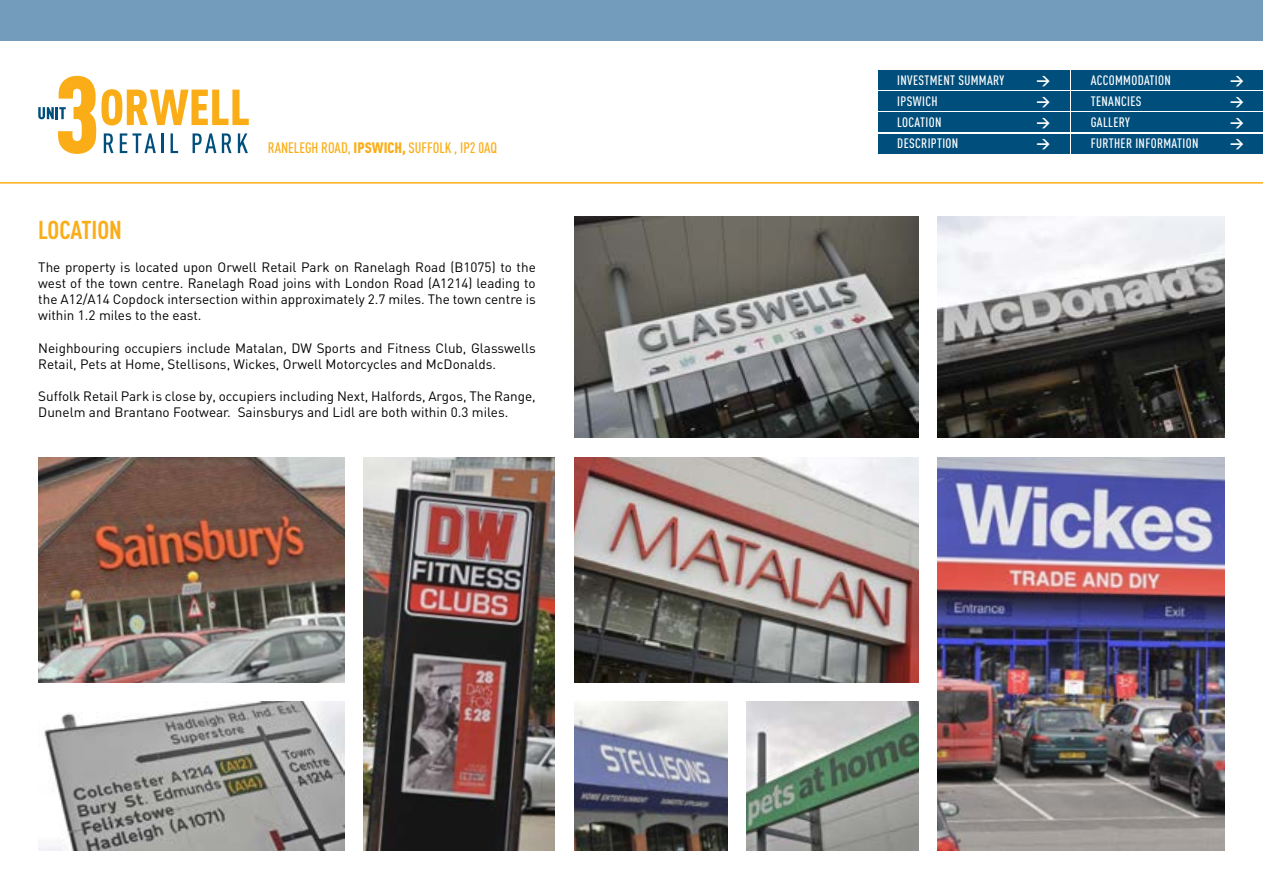
<style>
.page{position:relative;width:1263px;height:893px;background:#fff}
.page>*{position:absolute;margin:0;border:0;box-sizing:border-box;transform-origin:0 0}
.t1{font:700 25.5px "DIN Cond";color:#fbad18}
.t2{font:500 15px "DIN Cond";color:#fbad18}
.t3{font:13.5px/16.2px "DIN";color:#000}
.t4{font:500 13.5px "DIN Cond";letter-spacing:.025em;color:#fff}
.t5{font:700 13.5px "DIN";color:#fff}
.s1{font-weight:900}
</style>
<div class="page">
<img style="left:38px;top:457px;width:306px;height:225px">
<img style="left:364px;top:457px;width:191px;height:393px">
<img style="left:938px;top:457px;width:287px;height:393px">
<img style="left:574px;top:457px;width:344px;height:225px">
<img style="left:574px;top:702px;width:153px;height:148px">
<img style="left:746px;top:702px;width:172px;height:148px">
<img style="left:38px;top:702px;width:306px;height:148px">
<img style="left:938px;top:217px;width:287px;height:221px">
<img style="left:574px;top:217px;width:344px;height:221px">
<svg style="left:38px;top:76px;width:211px;height:78px"></svg>
<div style="left:0;top:0;width:1263px;height:40px;background:#729bbc"></div>
<hr style="left:0;top:182px;width:1263px;height:2px;background:#fbad18">
<div style="left:878px;top:70px;width:191px;height:19px;background:#004e7c"></div>
<div style="left:878px;top:91px;width:191px;height:20px;background:#004e7c"></div>
<div style="left:878px;top:113px;width:191px;height:19px;background:#004e7c"></div>
<div style="left:878px;top:134px;width:191px;height:19px;background:#004e7c"></div>
<div style="left:1071px;top:70px;width:192px;height:19px;background:#004e7c"></div>
<div style="left:1071px;top:91px;width:192px;height:20px;background:#004e7c"></div>
<div style="left:1071px;top:113px;width:192px;height:19px;background:#004e7c"></div>
<div style="left:1071px;top:134px;width:192px;height:19px;background:#004e7c"></div>
<p class="t4" style="left:1091px;top:72px;width:82px">ACCOMMODATION</p>
<p class="t5" style="left:1230px;top:71px;width:15px">&gt;</p>
<p class="t4" style="left:1091px;top:93px;width:52px">TENANCIES</p>
<p class="t5" style="left:1230px;top:92px;width:15px">&gt;</p>
<p class="t4" style="left:1091px;top:114px;width:41px">GALLERY</p>
<p class="t5" style="left:1230px;top:113px;width:15px">&gt;</p>
<p class="t4" style="left:897px;top:72px;width:108px">INVESTMENT SUMMARY</p>
<p class="t5" style="left:1036px;top:71px;width:15px">&gt;</p>
<p class="t4" style="left:897px;top:93px;width:42px">IPSWICH</p>
<p class="t5" style="left:1036px;top:92px;width:15px">&gt;</p>
<p class="t4" style="left:897px;top:114px;width:46px">LOCATION</p>
<p class="t5" style="left:1036px;top:113px;width:15px">&gt;</p>
<p class="t4" style="left:897px;top:135px;width:63px">DESCRIPTION</p>
<p class="t5" style="left:1036px;top:135px;width:15px">&gt;</p>
<p class="t2" style="left:268px;top:139px;width:231px">RANELEGH ROAD, <span class="s1">IPSWICH,</span> SUFFOLK , IP2 0AQ</p>
<p class="t4" style="left:1091px;top:135px;width:109px">FURTHER INFORMATION</p>
<p class="t5" style="left:1230px;top:135px;width:15px">&gt;</p>
<h1 class="t1" style="left:38px;top:215px;width:85px">LOCATION</h1>
<p class="t3" style="left:38px;top:258px;width:499px;text-align:justify">The property is located upon Orwell Retail Park on Ranelagh Road (B1075) to the west of the town centre. Ranelagh Road joins with London Road (A1214) leading to the A12/A14 Copdock intersection within approximately 2.7 miles. The town centre is within 1.2 miles to the east.</p>
<p class="t3" style="left:38px;top:339px;width:499px">Neighbouring occupiers include Matalan, DW Sports and Fitness Club, Glasswells<br>Retail, Pets at Home, Stellisons, Wickes, Orwell Motorcycles and McDonalds.</p>
<p class="t3" style="left:38px;top:388px;width:499px">Suffolk Retail Park is close by, occupiers including Next, Halfords, Argos, The Range,<br>Dunelm and Brantano Footwear. Sainsburys and Lidl are both within 0.3 miles.</p>
</div>
